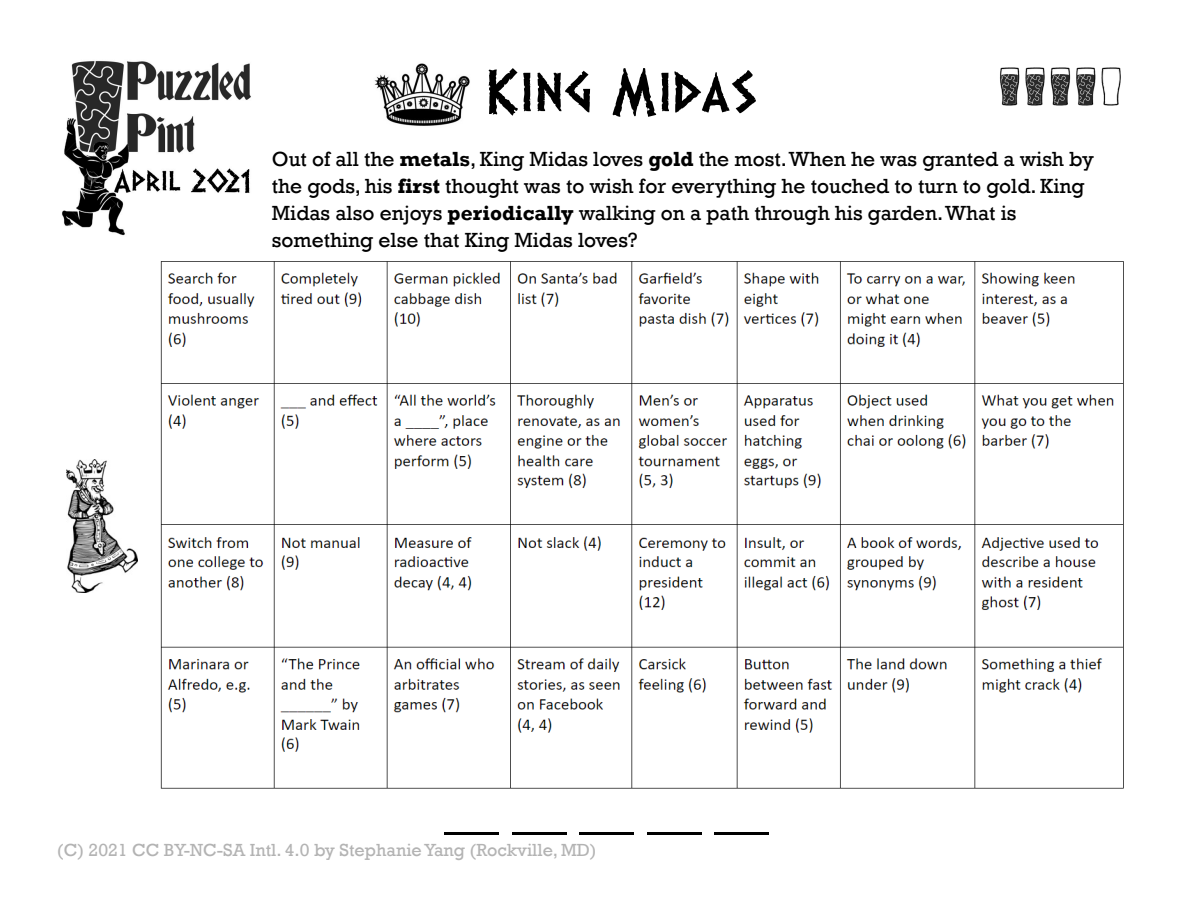
<style>
.page{position:relative;width:1188px;height:918px;background:#fff}
.page>*{position:absolute;margin:0;border:0;box-sizing:border-box;transform-origin:0 0}
.t1{font:54px "Rockwell";color:#000}
.t2{font:54px "Dalek";color:#000}
.t3{font:21px/27px "Rockwell";color:#000}
.t4{font:18px "Rockwell";color:#b3b3b3}
.s1{font-weight:700}
</style>
<div class="page">
<img style="left:62px;top:61px;width:189px;height:175px">
<img style="left:1000px;top:67px;width:121px;height:39px">
<img style="left:374px;top:63px;width:96px;height:63px">
<img style="left:66px;top:460px;width:71px;height:132px">
<img style="left:160px;top:261px;width:964px;height:528px">
<h1 class="t2" style="left:484px;top:66px;width:275px">King Midas</h1>
<p class="t3" style="left:272px;top:147px;width:823px">Out of all the <span class="s1">metals</span>, King Midas loves <span class="s1">gold</span> the most.When he was granted a wish by the gods, his <span class="s1">first</span> thought was to wish for everything he touched to turn to gold. King Midas also enjoys <span class="s1">periodically</span> walking on a path through his garden.What is something else that King Midas loves?</p>
<h1 class="t1" style="left:445px;top:791px;width:326px">__ __ __ __ __</h1>
<p class="t4" style="left:57px;top:843px;width:541px">(C) 2021 CC BY-NC-SA Intl. 4.0 by Stephanie Yang (Rockville, MD)</p>
</div>
